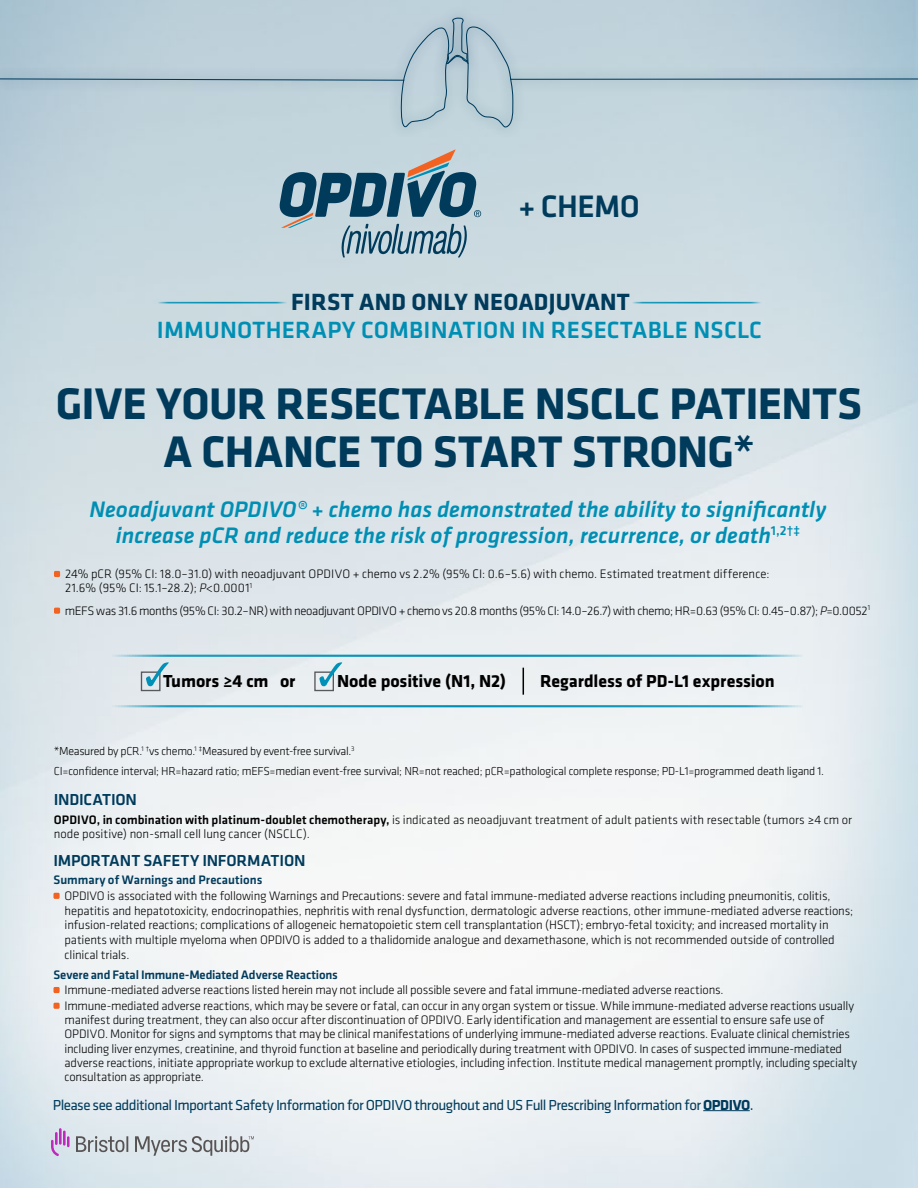
<style>
.page{position:relative;width:918px;height:1188px;background:#fff}
.page>*{position:absolute;margin:0;border:0;box-sizing:border-box;transform-origin:0 0}
.t1{font:700 45.9px/48px "Klavika";letter-spacing:-.01em;color:#003b5c;text-align:center}
.t2{font:500 32.25px "Klavika";letter-spacing:-.02em;color:#003b5c}
.t3{font:500 24.3px "Klavika";letter-spacing:.01em;color:#008fb4}
.t4{font:700 24.3px "Klavika";letter-spacing:.01em;color:#003b5c}
.t5{font:italic 500 23.25px/25.5px "Klavika";color:#008fb4;text-align:center}
.t6{font:700 18px "Klavika";letter-spacing:-.005em;color:#000}
.t7{font:500 16.5px "Klavika";letter-spacing:-.015em;color:#003b5c}
.t8{font:15px "Klavika";letter-spacing:-.035em;color:#003b5c}
.t9{font:300 12.75px/14.5px "Klavika";letter-spacing:-.01em;color:#000}
.t10{font:500 12.75px "Klavika";letter-spacing:-.005em;color:#003b5c}
.t11{font:300 12px/19.5px "Klavika";letter-spacing:-.02em;color:#000}
.s1{font-style:italic}
.s2{font-weight:500}
.s3{font-weight:700}
</style>
<div class="page">
<div style="left:0;top:5px;width:918px;height:134px;background:#003b5c;opacity:.35"></div>
<svg style="left:0;top:18px;width:918px;height:109px;background:#b7ccd7"></svg>
<svg style="left:51px;top:1128px;width:19px;height:28px"></svg>
<svg style="left:76px;top:1136px;width:178px;height:20px;background:#bbc0c4"></svg>
<svg style="left:278px;top:149px;width:203px;height:109px;background:#89a5b3"></svg>
<hr style="left:703px;top:1110px;width:47px;height:1px;background:#003b5c">
<div style="left:53px;top:893px;width:7px;height:6px;background:#f26322"></div>
<div style="left:53px;top:987px;width:7px;height:6px;background:#f26322"></div>
<div style="left:53px;top:1003px;width:7px;height:6px;background:#f26322"></div>
<svg style="left:54px;top:571px;width:6px;height:6px"></svg>
<svg style="left:54px;top:608px;width:6px;height:6px"></svg>
<hr style="left:156px;top:302px;width:132px;height:1px;background:#008fb4">
<hr style="left:631px;top:302px;width:132px;height:1px;background:#008fb4">
<div style="left:141px;top:671px;width:20px;height:20px;border:1px solid #58595b"></div>
<svg style="left:146px;top:662px;width:23px;height:24px"></svg>
<div style="left:314px;top:671px;width:20px;height:20px;border:1px solid #58595b"></div>
<svg style="left:319px;top:662px;width:23px;height:24px"></svg>
<svg style="left:523px;top:668px;width:1px;height:27px"></svg>
<hr style="left:102px;top:705px;width:716px;height:2px;background:#008fb4">
<hr style="left:102px;top:655px;width:716px;height:2px;background:#008fb4">
<h2 class="t2" style="left:518px;top:184px;width:123px">+ CHEMO</h2>
<h3 class="t4" style="left:291px;top:284px;width:340px">FIRST AND ONLY NEOADJUVANT</h3>
<h3 class="t3" style="left:157px;top:314px;width:606px">IMMUNOTHERAPY COMBINATION IN RESECTABLE NSCLC</h3>
<h1 class="t1" style="left:56px;top:378px;width:808px">GIVE YOUR RESECTABLE NSCLC PATIENTS<br>A CHANCE TO START STRONG*</h1>
<h3 class="t5" style="left:89px;top:497px;width:739px">Neoadjuvant OPDIVO® + chemo has demonstrated the ability to significantly increase pCR and reduce the risk of progression, recurrence, or death<sup>1,2†‡</sup></h3>
<p class="t9" style="left:65px;top:566px;width:706px">24% pCR (95% CI: 18.0–31.0) with neoadjuvant OPDIVO + chemo vs 2.2% (95% CI: 0.6–5.6) with chemo. Estimated treatment difference:<br>21.6% (95% CI: 15.1–28.2); <span class="s1">P</span>&lt;0.0001<sup>1</sup></p>
<p class="t9" style="left:65px;top:603px;width:807px">mEFS was 31.6 months (95% CI: 30.2–NR) with neoadjuvant OPDIVO + chemo vs 20.8 months (95% CI: 14.0–26.7) with chemo; HR=0.63 (95% CI: 0.45–0.87); <span class="s1">P</span>=0.0052<sup>1</sup></p>
<h3 class="t6" style="left:163px;top:668px;width:134px">Tumors ≥4 cm or</h3>
<h3 class="t6" style="left:337px;top:668px;width:170px">Node positive (N1, N2)</h3>
<h3 class="t6" style="left:540px;top:668px;width:236px">Regardless of PD-L1 expression</h3>
<p class="t11" style="left:54px;top:741px;width:772px">*Measured by pCR.<sup>1</sup> <sup>†</sup>vs chemo.<sup>1</sup> <sup>‡</sup>Measured by event-free survival.<sup>3<br></sup>CI=confidence interval; HR=hazard ratio; mEFS=median event-free survival; NR=not reached; pCR=pathological complete response; PD-L1=programmed death ligand 1.</p>
<p class="t7" style="left:54px;top:788px;width:85px">INDICATION</p>
<p class="t9" style="left:54px;top:812px;width:800px"><span class="s2">OPDIVO, in combination with platinum-doublet chemotherapy,</span> is indicated as neoadjuvant treatment of adult patients with resectable (tumors ≥4 cm or node positive) non-small cell lung cancer (NSCLC).</p>
<p class="t7" style="left:53px;top:849px;width:254px">IMPORTANT SAFETY INFORMATION</p>
<p class="t10" style="left:53px;top:871px;width:210px">Summary of Warnings and Precautions</p>
<p class="t9" style="left:65px;top:888px;width:790px">OPDIVO is associated with the following Warnings and Precautions: severe and fatal immune-mediated adverse reactions including pneumonitis, colitis, hepatitis and hepatotoxicity, endocrinopathies, nephritis with renal dysfunction, dermatologic adverse reactions, other immune-mediated adverse reactions; infusion-related reactions; complications of allogeneic hematopoietic stem cell transplantation (HSCT); embryo-fetal toxicity; and increased mortality in patients with multiple myeloma when OPDIVO is added to a thalidomide analogue and dexamethasone, which is not recommended outside of controlled clinical trials.</p>
<p class="t10" style="left:53px;top:966px;width:286px">Severe and Fatal Immune-Mediated Adverse Reactions</p>
<p class="t9" style="left:65px;top:982px;width:791px;line-height:15.8px">Immune-mediated adverse reactions listed herein may not include all possible severe and fatal immune-mediated adverse reactions.<br>Immune-mediated adverse reactions, which may be severe or fatal, can occur in any organ system or tissue. While immune-mediated adverse reactions usually</p>
<p class="t9" style="left:65px;top:1013px;width:794px">manifest during treatment, they can also occur after discontinuation of OPDIVO. Early identification and management are essential to ensure safe use of OPDIVO. Monitor for signs and symptoms that may be clinical manifestations of underlying immune-mediated adverse reactions. Evaluate clinical chemistries including liver enzymes, creatinine, and thyroid function at baseline and periodically during treatment with OPDIVO. In cases of suspected immune-mediated adverse reactions, initiate appropriate workup to exclude alternative etiologies, including infection. Institute medical management promptly, including specialty consultation as appropriate.</p>
<p class="t8" style="left:53px;top:1095px;width:702px">Please see additional Important Safety Information for OPDIVO throughout and US Full Prescribing Information for <span class="s3">OPDIVO</span>.</p>
</div>
